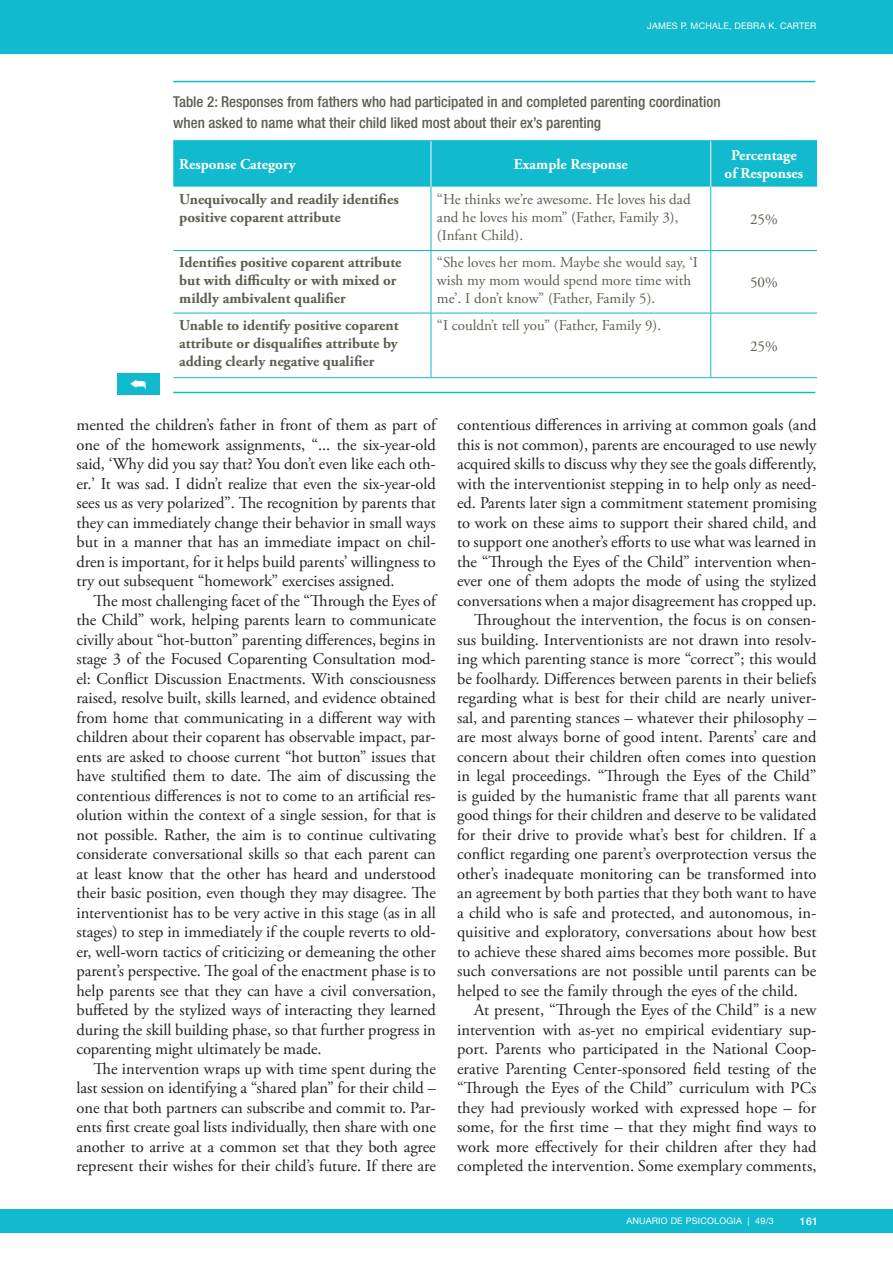
<style>
.page{position:relative;width:893px;height:1263px;background:#fff}
.page>*{position:absolute;margin:0;border:0;box-sizing:border-box;transform-origin:0 0}
.Texto{font:16.5px/19.5px "Adobe Garamond Pro";letter-spacing:-.005em;color:#231f20;text-align:justify}
.text_taula_-_negreta{font:700 15px/18px "Adobe Garamond Pro";color:#5a5f51}
.text_taula{font:15px/18px "Adobe Garamond Pro";color:#5a5f51}
.peu_taula{font:500 condensed 15px "Helvetica Neue LT Std";color:#5a5f51}
.text_taula_-_negreta-2{font:700 15px/18px "Adobe Garamond Pro";color:#fff;text-align:center}
.t1{font:500 10.5px "Helvetica Neue";color:#fff}
.t2{font:9px "Helvetica Neue";letter-spacing:.025em;color:#fff}
</style>
<div class="page">
<div style="left:0;top:0;width:893px;height:54px;background:#12bacd"></div>
<div style="left:0;top:1209px;width:893px;height:23px;background:#12bacd"></div>
<div style="left:173px;top:141px;width:644px;height:46px;background:#12bacd"></div>
<hr style="left:431px;top:141px;width:1px;height:46px;background:#fff">
<hr style="left:710px;top:141px;width:1px;height:46px;background:#fff">
<hr style="left:431px;top:187px;width:1px;height:63px;background:#12bacd">
<hr style="left:710px;top:187px;width:1px;height:63px;background:#12bacd">
<hr style="left:173px;top:250px;width:258px;height:1px;background:#12bacd">
<hr style="left:431px;top:250px;width:280px;height:1px;background:#12bacd">
<hr style="left:431px;top:251px;width:1px;height:62px;background:#12bacd">
<hr style="left:711px;top:250px;width:106px;height:1px;background:#12bacd">
<hr style="left:710px;top:251px;width:1px;height:62px;background:#12bacd">
<hr style="left:173px;top:313px;width:258px;height:1px;background:#12bacd">
<hr style="left:431px;top:313px;width:280px;height:1px;background:#12bacd">
<hr style="left:431px;top:313px;width:1px;height:64px;background:#12bacd">
<hr style="left:711px;top:313px;width:106px;height:1px;background:#12bacd">
<hr style="left:710px;top:313px;width:1px;height:64px;background:#12bacd">
<hr style="left:173px;top:140px;width:258px;height:1px;background:#12bacd">
<hr style="left:431px;top:140px;width:280px;height:1px;background:#12bacd">
<hr style="left:711px;top:140px;width:106px;height:1px;background:#12bacd">
<hr style="left:173px;top:377px;width:258px;height:1px;background:#12bacd">
<hr style="left:431px;top:377px;width:280px;height:1px;background:#12bacd">
<hr style="left:711px;top:377px;width:106px;height:1px;background:#12bacd">
<hr style="left:173px;top:81px;width:642px;height:1px;background:#12bacd">
<hr style="left:173px;top:392px;width:642px;height:1px;background:#12bacd">
<div style="left:117px;top:373px;width:42px;height:21px;background:#12bacd"></div>
<p class="t2" style="left:647px;top:20px;width:171px">JAMES P. MCHALE, DEBRA K. CARTER</p>
<p class="peu_taula" style="left:173px;top:93px;width:549px">Table 2: Responses from fathers who had participated in and completed parenting coordination</p>
<p class="peu_taula" style="left:173px;top:114px;width:429px">when asked to name what their child liked most about their ex’s parenting</p>
<p class="text_taula_-_negreta-2" style="left:179px;top:156px;width:118px">Response Category</p>
<p class="text_taula_-_negreta-2" style="left:514px;top:156px;width:115px">Example Response</p>
<p class="text_taula_-_negreta-2" style="left:725px;top:147px;width:80px">Percentage of Responses</p>
<p class="text_taula_-_negreta" style="left:179px;top:190px;width:221px">Unequivocally and readily identifies positive coparent attribute</p>
<p class="text_taula" style="left:437px;top:190px;width:255px">“He thinks we’re awesome. He loves his dad and he loves his mom” (Father, Family 3), (Infant Child).</p>
<p class="text_taula" style="left:750px;top:211px;width:29px">25%</p>
<p class="text_taula_-_negreta" style="left:179px;top:254px;width:224px">Identifies positive coparent attribute but with difficulty or with mixed or mildly ambivalent qualifier</p>
<p class="text_taula" style="left:437px;top:254px;width:262px">“She loves her mom. Maybe she would say, ‘I wish my mom would spend more time with me’. I don’t know” (Father, Family 5).</p>
<p class="text_taula_-_negreta" style="left:179px;top:316px;width:221px;text-align:justify">Unable to identify positive coparent attribute or disqualifies attribute by adding clearly negative qualifier</p>
<p class="text_taula" style="left:437px;top:317px;width:226px">“I couldn’t tell you” (Father, Family 9).</p>
<p class="text_taula" style="left:750px;top:274px;width:29px">50%</p>
<p class="text_taula" style="left:750px;top:338px;width:29px">25%</p>
<p class="Texto" style="left:77px;top:416px;width:361px">mented the children’s father in front of them as part of one of the homework assignments, “... the six-year-old said, ‘Why did you say that? You don’t even like each oth&shy;er.’ It was sad. I didn’t realize that even the six-year-old sees us as very polarized”. The recognition by parents that they can immediately change their behavior in small ways but in a manner that has an immediate impact on chil&shy;dren is important, for it helps build parents’ willingness to try out subsequent “homework” exercises assigned.</p>
<p class="Texto" style="left:77px;top:591px;width:361px;text-indent:17px">The most challenging facet of the “Through the Eyes of the Child” work, helping parents learn to communicate civilly about “hot-button” parenting differences, begins in stage 3 of the Focused Coparenting Consultation mod&shy;el: Conflict Discussion Enactments. With consciousness raised, resolve built, skills learned, and evidence obtained from home that communicating in a different way with children about their coparent has observable impact, par&shy;ents are asked to choose current “hot button” issues that have stultified them to date. The aim of discussing the contentious differences is not to come to an artificial res&shy;olution within the context of a single session, for that is not possible. Rather, the aim is to continue cultivating considerate conversational skills so that each parent can at least know that the other has heard and understood their basic position, even though they may disagree. The interventionist has to be very active in this stage (as in all stages) to step in immediately if the couple reverts to old&shy;er, well-worn tactics of criticizing or demeaning the other parent’s perspective. The goal of the enactment phase is to help parents see that they can have a civil conversation, buffeted by the stylized ways of interacting they learned during the skill building phase, so that further progress in coparenting might ultimately be made.</p>
<p class="Texto" style="left:77px;top:1059px;width:361px;text-indent:17px">The intervention wraps up with time spent during the last session on identifying a “shared plan” for their child – one that both partners can subscribe and commit to. Par&shy;ents first create goal lists individually, then share with one another to arrive at a common set that they both agree represent their wishes for their child’s future. If there are</p>
<p class="Texto" style="left:457px;top:416px;width:361px">contentious differences in arriving at common goals (and this is not common), parents are encouraged to use newly acquired skills to discuss why they see the goals differently, with the interventionist stepping in to help only as need&shy;ed. Parents later sign a commitment statement promising to work on these aims to support their shared child, and to support one another’s efforts to use what was learned in the “Through the Eyes of the Child” intervention when&shy;ever one of them adopts the mode of using the stylized conversations when a major disagreement has cropped up.</p>
<p class="Texto" style="left:457px;top:611px;width:361px;text-indent:17px">Throughout the intervention, the focus is on consen&shy;sus building. Interventionists are not drawn into resolv&shy;ing which parenting stance is more “correct”; this would be foolhardy. Differences between parents in their beliefs regarding what is best for their child are nearly univer&shy;sal, and parenting stances – whatever their philosophy – are most always borne of good intent. Parents’ care and concern about their children often comes into question in legal proceedings. “Through the Eyes of the Child” is guided by the humanistic frame that all parents want good things for their children and deserve to be validated for their drive to provide what’s best for children. If a conflict regarding one parent’s overprotection versus the other’s inadequate monitoring can be transformed into an agreement by both parties that they both want to have a child who is safe and protected, and autonomous, in&shy;quisitive and exploratory, conversations about how best to achieve these shared aims becomes more possible. But such conversations are not possible until parents can be helped to see the family through the eyes of the child.</p>
<p class="Texto" style="left:457px;top:1001px;width:361px;text-indent:17px">At present, “Through the Eyes of the Child” is a new intervention with as-yet no empirical evidentiary sup&shy;port. Parents who participated in the National Coop&shy;erative Parenting Center-sponsored field testing of the “Through the Eyes of the Child” curriculum with PCs they had previously worked with expressed hope – for some, for the first time – that they might find ways to work more effectively for their children after they had completed the intervention. Some exemplary comments,</p>
<p class="t2" style="left:626px;top:1214px;width:149px">ANUARIO DE PSICOLOGIA | 49/3</p>
<p class="t1" style="left:800px;top:1212px;width:20px">161</p>
</div>
